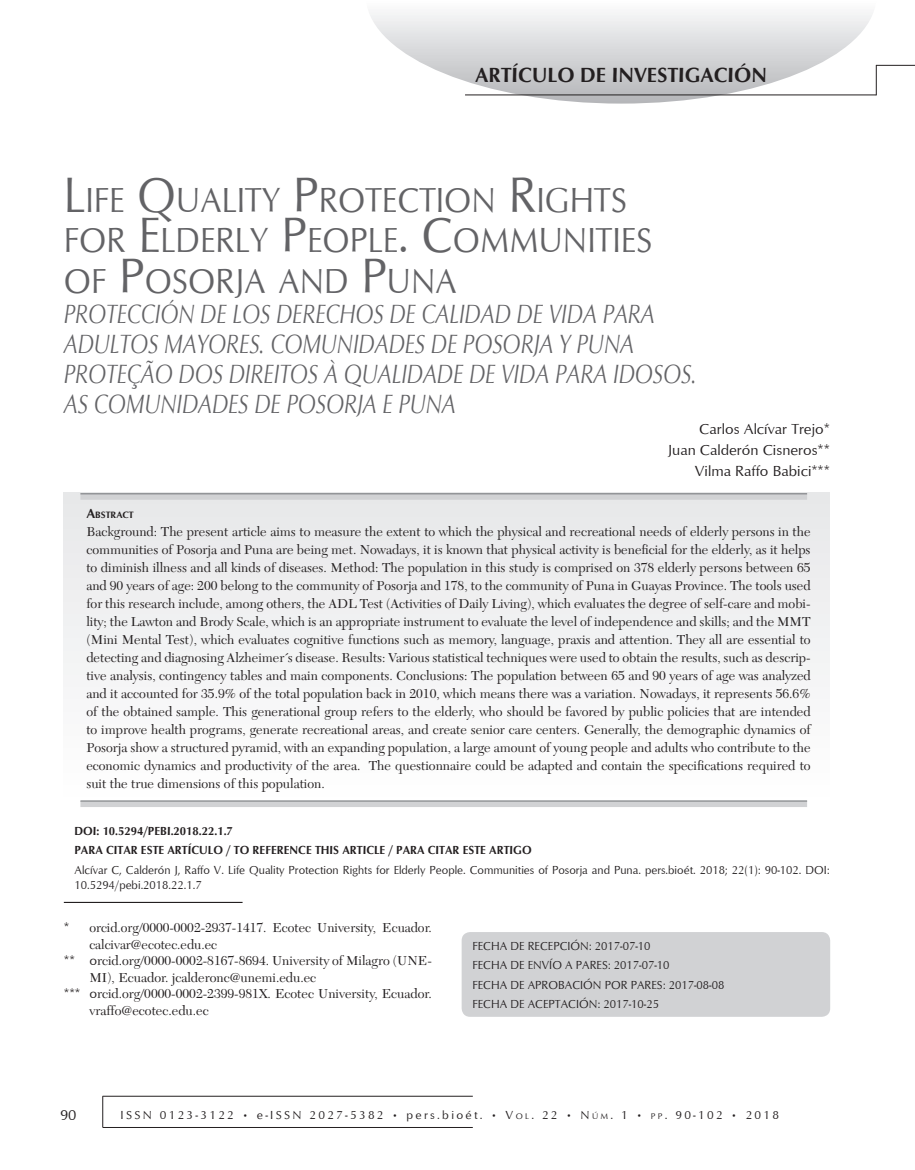
<style>
.page{position:relative;width:915px;height:1170px;background:#fff}
.page>*{position:absolute;margin:0;border:0;box-sizing:border-box;transform-origin:0 0}
.t1{font:35.7px/40.5px "Optimum";color:#636366;scale:.9 1}
.t2{font:italic 27px/30px "Optimum";color:#636366;scale:.8 1}
.t3{font:700 21px "Optimum";color:#231f20}
.t4{font:15px/21px "Optimum";color:#231f20;text-align:right}
.t5{font:13.5px/18px "New Caledonia";color:#231f20;text-align:justify}
.t6{font:12px/19.2px "Optimum";color:#231f20;scale:.95 1}
.t7{font:700 12px/19.2px "Optimum";color:#231f20;scale:.95 1}
.t8{font:12px "Optimum";letter-spacing:.19em;color:#231f20}
.t9{font:700 9.45px "Optimum";color:#231f20}
.s1{font-size:51px}
.s2{font-size:13.5px}
.s3{font-family:"Optimum"}
.s4{font-size:8.4px}
.s5{font-style:inherit}
</style>
<div class="page">
<hr style="left:102px;top:1095px;width:370px;height:1px;background:#231f20">
<hr style="left:102px;top:1127px;width:370px;height:1px;background:#231f20">
<hr style="left:102px;top:1096px;width:1px;height:30px;background:#231f20">
<svg style="left:370px;top:13px;width:506px;height:91px"></svg>
<div style="left:64px;top:493px;width:765px;height:310px;background:#f2f3f4"></div>
<div style="left:461px;top:932px;width:368px;height:84px;background:#d1d2d4;border-radius:9px"></div>
<svg style="left:80px;top:494px;width:726px;height:5px;fill:#d1d2d4"></svg>
<hr style="left:80px;top:493px;width:726px;height:1px;background:#939598">
<div style="left:80px;top:801px;width:726px;height:6px;background:#d1d2d4"></div>
<hr style="left:80px;top:800px;width:726px;height:1px;background:#939598">
<hr style="left:875px;top:65px;width:1px;height:30px;background:#231f20">
<hr style="left:875px;top:65px;width:39px;height:1px;background:#231f20">
<hr style="left:465px;top:94px;width:411px;height:1px;background:#231f20">
<hr style="left:64px;top:901px;width:178px;height:1px;background:#231f20">
<h3 class="t3" style="left:475px;top:63px;width:293px">ARTÍCULO DE INVESTIGACIÓN</h3>
<h1 class="t1" style="left:64px;top:178px;width:655px"><span class="s1">L</span>IFE <span class="s1">Q</span>UALITY <span class="s1">P</span>ROTECTION <span class="s1">R</span>IGHTS<br>FOR <span class="s1">E</span>LDERLY <span class="s1">P</span>EOPLE<span class="s1">. C</span>OMMUNITIES<br>OF <span class="s1">P</span>OSORJA AND <span class="s1">P</span>UNA</h1>
<h2 class="t2" style="left:64px;top:298px;width:791px">PROTECCIÓN DE LOS DERECHOS DE CALIDAD DE VIDA PARA ADULTOS MAYORES. COMUNIDADES DE POSORJA Y PUNA PROTEÇÃO DOS DIREITOS À QUALIDADE DE VIDA PARA IDOSOS.<br>AS COMUNIDADES DE POSORJA E PUNA</h2>
<p class="t4" style="left:667px;top:417px;width:164px">Carlos Alcívar Trejo*<br>Juan Calderón Cisneros**<br>Vilma Raffo Babici***</p>
<p class="t9" style="left:86px;top:509px;width:21px"><span class="s2">A</span>BSTRACT</p>
<p class="t5" style="left:86px;top:522px;width:725px">Background: The present article aims to measure the extent to which the physical and recreational needs of elderly persons in the communities of Posorja and Puna are being met. Nowadays, it is known that physical activity is beneficial for the elderly, as it helps to diminish illness and all kinds of diseases. Method: The population in this study is comprised on 378 elderly persons between 65 and 90 years of age: 200 belong to the community of Posorja and 178, to the community of Puna in Guayas Province. The tools used for this research include, among others, the ADL Test (Activities of Daily Living), which evaluates the degree of self-care and mobi&shy;lity; the Lawton and Brody Scale, which is an appropriate instrument to evaluate the level of independence and skills; and the MMT (Mini Mental Test), which evaluates cognitive functions such as memory, language, praxis and attention. They all are essential to detecting and diagnosing Alzheimer´s disease. Results: Various statistical techniques were used to obtain the results, such as descrip&shy;tive analysis, contingency tables and main components. Conclusions: The population between 65 and 90 years of age was analyzed and it accounted for 35.9% of the total population back in 2010, which means there was a variation. Nowadays, it represents 56.6% of the obtained sample. This generational group refers to the elderly, who should be favored by public policies that are intended to improve health programs, generate recreational areas, and create senior care centers. Generally, the demographic dynamics of Posorja show a structured pyramid, with an expanding population, a large amount of young people and adults who contribute to the economic dynamics and productivity of the area. The questionnaire could be adapted and contain the specifications required to suit the true dimensions of this population.</p>
<p class="t7" style="left:74px;top:821px;width:482px">DOI: 10.5294/PEBI.2018.22.1.7<br>PARA CITAR ESTE ARTÍCULO / TO REFERENCE THIS ARTICLE / PARA CITAR ESTE ARTIGO</p>
<p class="t6" style="left:74px;top:861px;width:796px;line-height:15px">Alcívar C, Calderón J, Raffo V. Life Quality Protection Rights for Elderly People. Communities of Posorja and Puna. pers.bioét. 2018; 22(1): 90-102. DOI:<br>10.5294/pebi.2018.22.1.7</p>
<p class="t5" style="left:64px;top:919px;width:369px"><span class="s3">*</span> orcid.org/0000-0002-2937-1417. Ecotec University, Ecuador.</p>
<p class="t5" style="left:89px;top:935px;width:129px">calcivar@ecotec.edu.ec</p>
<p class="t5" style="left:64px;top:952px;width:369px"><span class="s3">** o</span>rcid.org/0000-0002-8167-8694. University of Milagro (UNE-</p>
<p class="t5" style="left:89px;top:968px;width:228px">MI), Ecuador. jcalderonc@unemi.edu.ec</p>
<p class="t5" style="left:64px;top:985px;width:369px"><span class="s3">*** o</span>rcid.org/0000-0002-2399-981X. Ecotec University, Ecuador.</p>
<p class="t5" style="left:89px;top:1001px;width:121px">vraffo@ecotec.edu.ec</p>
<p class="t6" style="left:472px;top:936px;width:267px">FECHA DE RECEPCIÓN: 2017-07-10<br>FECHA DE ENVÍO A PARES: 2017-07-10<br>FECHA DE APROBACIÓN POR PARES: 2017-08-08<br>FECHA DE ACEPTACIÓN: 2017-10-25</p>
<p class="t4" style="left:60px;top:1103px;width:18px">90</p>
<p class="t8" style="left:121px;top:1106px;width:659px">ISSN 0123-3122 • e-ISSN 2027-5382 • pers.bioét. • V<span class="s4">OL</span>. 22 • N<span class="s4">ÚM</span><span class="s5">.</span> 1 • <span class="s4">PP</span>. 90-102 • 2018</p>
</div>
